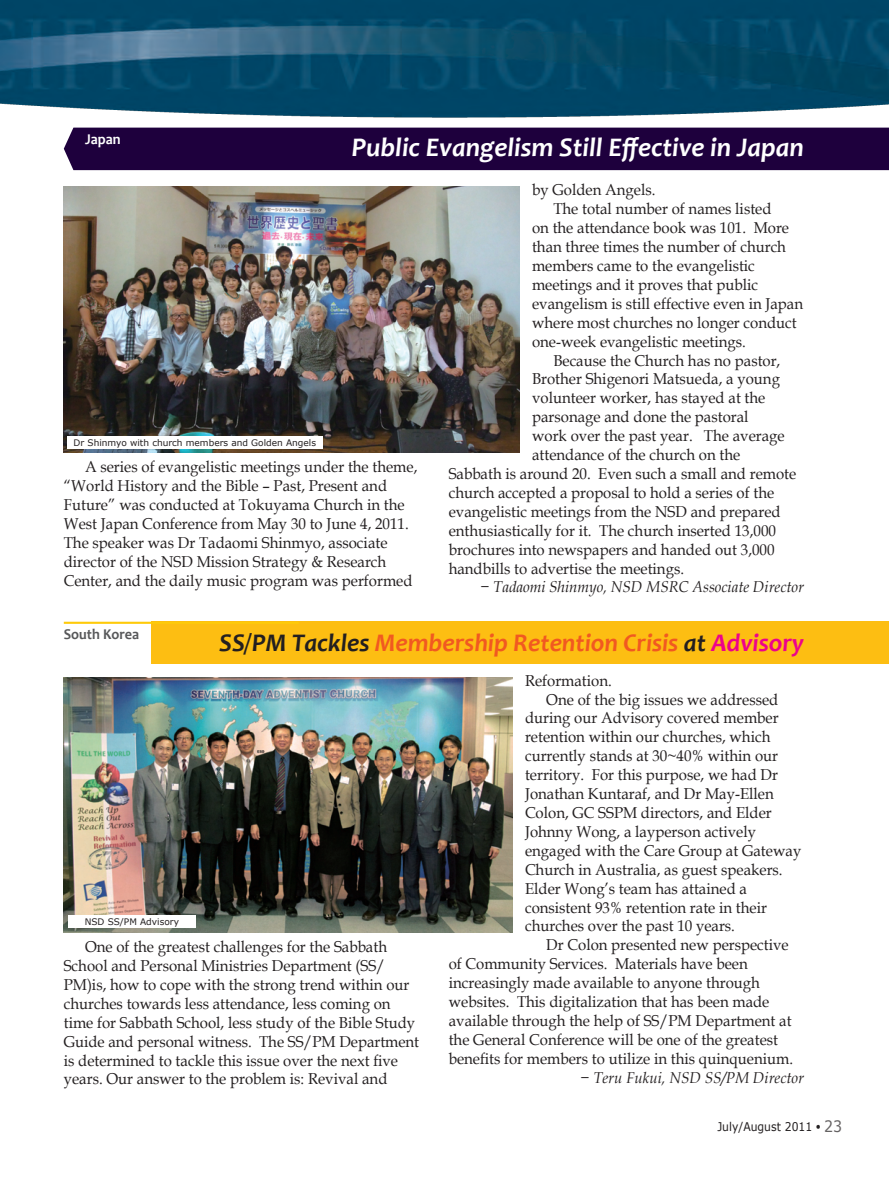
<style>
.page{position:relative;width:889px;height:1191px;background:#fff}
.page>*{position:absolute;margin:0;border:0;box-sizing:border-box;transform-origin:0 0}
.t1{font:italic 700 27px "Candara";color:#fff}
.t2{font:italic 700 25.5px "Candara";color:#f15921}
.t3{font:15.75px/18.9px "Book Antiqua";color:#231f20;scale:.95 1}
.t4{font:italic 15.75px "Book Antiqua";color:#231f20;scale:.95 1}
.t5{font:700 15px "Candara";color:#57585a;scale:.95 1}
.t6{font:700 15px "Candara";color:#fff;scale:.95 1}
.t7{font:12px "Verdana";color:#231f20;scale:.9 1}
.t8{font:9px "Verdana";color:#231f20}
.s1{color:#231f20}
.s2{color:#ed028c}
.s3{font-family:"Times New Roman";font-size:15.75px}
.s4{font-size:15.75px;color:#656263}
</style>
<div class="page">
<img style="left:0;top:0;width:889px;height:117px">
<div style="left:64px;top:128px;width:825px;height:42px;background:#1e003d"></div>
<div style="left:152px;top:621px;width:737px;height:43px;background:#fdbe12"></div>
<hr style="left:64px;top:621px;width:235px;height:3px;background:#feca0a">
<img style="left:64px;top:186px;width:455px;height:266px">
<div style="left:67px;top:436px;width:255px;height:13px;background:#fff"></div>
<img style="left:64px;top:677px;width:448px;height:255px">
<div style="left:68px;top:915px;width:128px;height:13px;background:#fff"></div>
<p class="t6" style="left:85px;top:130px;width:39px">Japan</p>
<h1 class="t1" style="left:351px;top:131px;width:454px">Public Evangelism Still Effective in Japan</h1>
<p class="t8" style="left:74px;top:437px;width:244px">Dr Shinmyo with church members and Golden Angels</p>
<p class="t3" style="left:64px;top:457px;width:374px;text-indent:21px">A series of evangelistic meetings under the theme, “World History and the Bible – Past, Present and Future” was conducted at Tokuyama Church in the West Japan Conference from May 30 to June 4, 2011.<br>The speaker was Dr Tadaomi Shinmyo, associate director of the NSD Mission Strategy &amp; Research Center, and the daily music program was performed</p>
<p class="t3" style="left:532px;top:180px;width:131px">by Golden Angels.</p>
<p class="t3" style="left:553px;top:199px;width:231px">The total number of names listed</p>
<p class="t3" style="left:532px;top:218px;width:272px">on the attendance book was 101. More</p>
<p class="t3" style="left:532px;top:237px;width:269px">than three times the number of church</p>
<p class="t3" style="left:532px;top:256px;width:236px">members came to the evangelistic</p>
<p class="t3" style="left:532px;top:275px;width:239px">meetings and it proves that public</p>
<p class="t3" style="left:532px;top:294px;width:287px">evangelism is still effective even in Japan</p>
<p class="t3" style="left:532px;top:312px;width:280px">where most churches no longer conduct</p>
<p class="t3" style="left:532px;top:331px;width:227px">one-week evangelistic meetings.</p>
<p class="t3" style="left:553px;top:350px;width:240px">Because the Church has no pastor,</p>
<p class="t3" style="left:532px;top:369px;width:262px">Brother Shigenori Matsueda, a young</p>
<p class="t3" style="left:532px;top:388px;width:247px">volunteer worker, has stayed at the</p>
<p class="t3" style="left:532px;top:407px;width:229px">parsonage and done the pastoral</p>
<p class="t3" style="left:532px;top:426px;width:267px">work over the past year. The average</p>
<p class="t3" style="left:532px;top:445px;width:221px">attendance of the church on the</p>
<p class="t3" style="left:449px;top:464px;width:367px">Sabbath is around 20. Even such a small and remote</p>
<p class="t3" style="left:449px;top:483px;width:344px">church accepted a proposal to hold a series of the</p>
<p class="t3" style="left:449px;top:501px;width:351px">evangelistic meetings from the NSD and prepared</p>
<p class="t3" style="left:449px;top:520px;width:346px">enthusiastically for it. The church inserted 13,000</p>
<p class="t3" style="left:449px;top:539px;width:344px">brochures into newspapers and handed out 3,000</p>
<p class="t3" style="left:449px;top:558px;width:249px">handbills to advertise the meetings.</p>
<p class="t4" style="left:480px;top:576px;width:342px">− Tadaomi Shinmyo, NSD MSRC Associate Director</p>
<p class="t5" style="left:64px;top:625px;width:81px">South Korea</p>
<h2 class="t2" style="left:219px;top:627px;width:586px"><span class="s1">SS/PM Tackles</span> Membership Retention Crisis <span class="s1">at</span> <span class="s2">Advisory</span></h2>
<p class="t8" style="left:85px;top:916px;width:96px">NSD SS/PM Advisory</p>
<p class="t3" style="left:64px;top:937px;width:375px;text-indent:21px">One of the greatest challenges for the Sabbath School and Personal Ministries Department (SS/ PM)is, how to cope with the strong trend within our churches towards less attendance, less coming on time for Sabbath School, less study of the Bible Study Guide and personal witness. The SS/PM Department is determined to tackle this issue over the next five years. Our answer to the problem is: Revival and</p>
<p class="t3" style="left:525px;top:670px;width:93px">Reformation.</p>
<p class="t3" style="left:546px;top:689px;width:246px">One of the big issues we addressed</p>
<p class="t3" style="left:525px;top:708px;width:268px">during our Advisory covered member</p>
<p class="t3" style="left:525px;top:727px;width:260px">retention within our churches, which</p>
<p class="t3" style="left:525px;top:746px;width:268px">currently stands at 30~40% within our</p>
<p class="t3" style="left:525px;top:765px;width:268px">territory. For this purpose, we had Dr</p>
<p class="t3" style="left:525px;top:784px;width:263px">Jonathan Kuntaraf, and Dr May-Ellen</p>
<p class="t3" style="left:525px;top:803px;width:261px">Colon, GC SSPM directors, and Elder</p>
<p class="t3" style="left:525px;top:821px;width:245px">Johnny Wong, a layperson actively</p>
<p class="t3" style="left:525px;top:840px;width:292px">engaged with the Care Group at Gateway</p>
<p class="t3" style="left:525px;top:859px;width:273px">Church in Australia, as guest speakers.</p>
<p class="t3" style="left:525px;top:878px;width:235px">Elder Wong’s team has attained a</p>
<p class="t3" style="left:525px;top:897px;width:256px">consistent 93% retention rate in their</p>
<p class="t3" style="left:525px;top:916px;width:222px">churches over the past 10 years.</p>
<p class="t3" style="left:546px;top:935px;width:257px">Dr Colon presented new perspective</p>
<p class="t3" style="left:449px;top:954px;width:316px">of Community Services. Materials have been</p>
<p class="t3" style="left:449px;top:973px;width:329px">increasingly made available to anyone through</p>
<p class="t3" style="left:449px;top:992px;width:339px">websites. This digitalization that has been made</p>
<p class="t3" style="left:449px;top:1010px;width:362px">available through the help of SS/PM Department at</p>
<p class="t3" style="left:449px;top:1029px;width:348px">the General Conference will be one of the greatest</p>
<p class="t3" style="left:449px;top:1048px;width:364px">benefits for members to utilize in this quinquenium.</p>
<p class="t4" style="left:580px;top:1066px;width:237px">− Teru Fukui, NSD SS/PM Director</p>
<p class="t7" style="left:717px;top:1119px;width:140px">July/August 2011 <span class="s3">•</span> <span class="s4">23</span></p>
</div>
